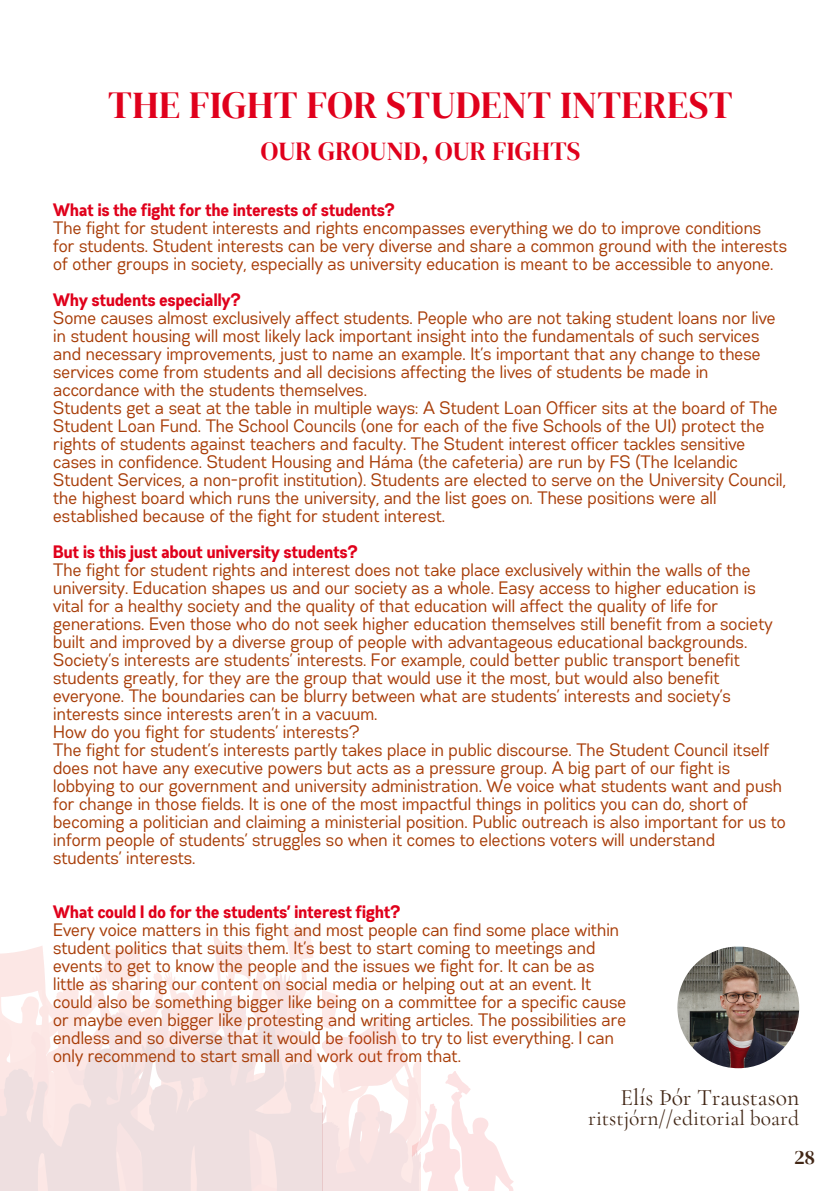
<style>
.page{position:relative;width:839px;height:1191px;background:#fff}
.page>*{position:absolute;margin:0;border:0;box-sizing:border-box;transform-origin:0 0}
.t1{font:38px "DM Serif Display";letter-spacing:.01em;color:#e0001c}
.t2{font:26px "DM Serif Display";letter-spacing:.01em;color:#e0001c}
.t3{font:23.6px "Cormorant Garamond";color:#412615}
.t4{font:21.6px "Cormorant Garamond";color:#412615}
.t5{font:20px "DM Serif Display";color:#412615}
.t6{font:18px/18px "Gabriel Sans Cond";color:#a83d08}
.t7{font:700 18px "Gabriel Sans Cond";color:#e0001b}
</style>
<div class="page">
<img style="left:677px;top:946px;width:122px;height:122px;border-radius:50%">
<svg style="left:213px;top:924px;width:99px;height:20px"></svg>
<svg style="left:0;top:944px;width:313px;height:73px"></svg>
<svg style="left:0;top:1017px;width:322px;height:174px;background:#f2e2e2"></svg>
<svg style="left:323px;top:987px;width:191px;height:204px"></svg>
<p class="t1" style="left:108px;top:78px;width:626px">THE FIGHT FOR STUDENT INTEREST</p>
<p class="t2" style="left:261px;top:133px;width:321px">OUR GROUND, OUR FIGHTS</p>
<p class="t7" style="left:53px;top:202px;width:343px">What is the fight for the interests of students?</p>
<p class="t6" style="left:53px;top:220px;width:735px">The fight for student interests and rights encompasses everything we do to improve conditions for students. Student interests can be very diverse and share a common ground with the interests of other groups in society, especially as university education is meant to be accessible to anyone.</p>
<p class="t7" style="left:53px;top:292px;width:189px">Why students especially?</p>
<p class="t6" style="left:53px;top:310px;width:724px">Some causes almost exclusively affect students. People who are not taking student loans nor live in student housing will most likely lack important insight into the fundamentals of such services and necessary improvements, just to name an example. It’s important that any change to these services come from students and all decisions affecting the lives of students be made in accordance with the students themselves.</p>
<p class="t6" style="left:53px;top:400px;width:734px">Students get a seat at the table in multiple ways: A Student Loan Officer sits at the board of The Student Loan Fund. The School Councils (one for each of the five Schools of the UI) protect the rights of students against teachers and faculty. The Student interest officer tackles sensitive cases in confidence. Student Housing and Háma (the cafeteria) are run by FS (The Icelandic Student Services, a non-profit institution). Students are elected to serve on the University Council, the highest board which runs the university, and the list goes on. These positions were all established because of the fight for student interest.</p>
<p class="t7" style="left:53px;top:544px;width:306px">But is this just about university students?</p>
<p class="t6" style="left:53px;top:562px;width:721px">The fight for student rights and interest does not take place exclusively within the walls of the university. Education shapes us and our society as a whole. Easy access to higher education is vital for a healthy society and the quality of that education will affect the quality of life for generations. Even those who do not seek higher education themselves still benefit from a society built and improved by a diverse group of people with advantageous educational backgrounds.</p>
<p class="t6" style="left:53px;top:652px;width:688px">Society’s interests are students’ interests. For example, could better public transport benefit students greatly, for they are the group that would use it the most, but would also benefit everyone. The boundaries can be blurry between what are students’ interests and society’s interests since interests aren’t in a vacuum.</p>
<p class="t6" style="left:53px;top:724px;width:308px">How do you fight for students’ interests?</p>
<p class="t6" style="left:53px;top:742px;width:734px">The fight for student’s interests partly takes place in public discourse. The Student Council itself does not have any executive powers but acts as a pressure group. A big part of our fight is lobbying to our government and university administration. We voice what students want and push for change in those fields. It is one of the most impactful things in politics you can do, short of becoming a politician and claiming a ministerial position. Public outreach is also important for us to inform people of students’ struggles so when it comes to elections voters will understand students’ interests.</p>
<p class="t7" style="left:53px;top:904px;width:349px">What could I do for the students’ interest fight?</p>
<p class="t6" style="left:53px;top:922px;width:574px">Every voice matters in this fight and most people can find some place within student politics that suits them. It’s best to start coming to meetings and events to get to know the people and the issues we fight for. It can be as little as sharing our content on social media or helping out at an event. It could also be something bigger like being on a committee for a specific cause or maybe even bigger like protesting and writing articles. The possibilities are endless and so diverse that it would be foolish to try to list everything. I can only recommend to start small and work out from that.</p>
<p class="t3" style="left:620px;top:1083px;width:180px">Elís Þór Traustason</p>
<p class="t4" style="left:588px;top:1105px;width:212px">ritstjórn//editorial board</p>
<p class="t5" style="left:794px;top:1143px;width:22px">28</p>
</div>
